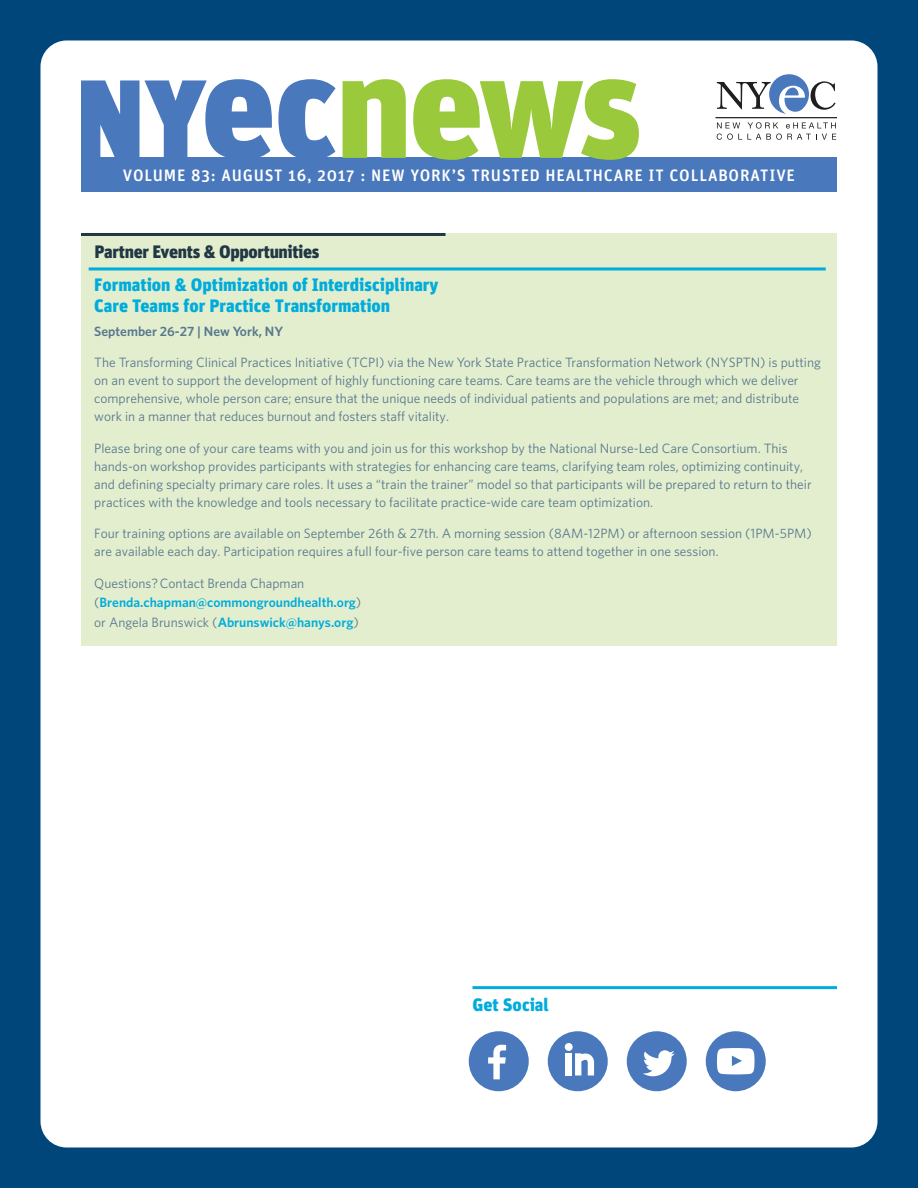
<style>
.page{position:relative;width:918px;height:1188px;background:#00467a}
.page>*{position:absolute;margin:0;border:0;box-sizing:border-box;transform-origin:0 0}
.t1{font:900 18px/21px "Unit";color:#00acdb}
.t2{font:900 18px "Unit";letter-spacing:-.02em;color:#203744}
.t3{font:500 16.5px "Unit";letter-spacing:.05em;color:#fff}
.t4{font:13.5px/18px "Whitney";color:#57788d}
.t5{font:600 13.5px/19.5px "Whitney";color:#00acdb}
.t6{font:600 13.5px "Whitney";color:#57788d}
.s1{font-weight:400;color:#57788d}
</style>
<div class="page">
<div style="left:40px;top:40px;width:838px;height:1108px;background:#fff"></div>
<div style="left:81px;top:158px;width:756px;height:34px;background:#4a78bc"></div>
<hr style="left:716px;top:117px;width:121px;height:1px;background:#2d2828">
<svg style="left:717px;top:74px;width:119px;height:40px;background:#bfc8d6"></svg>
<svg style="left:717px;top:122px;width:119px;height:18px;background:#e1e0e0"></svg>
<svg style="left:278px;top:79px;width:58px;height:79px;background:#90acd5"></svg>
<svg style="left:343px;top:79px;width:63px;height:79px;background:#aed463"></svg>
<svg style="left:413px;top:79px;width:226px;height:81px;background:#b5d778"></svg>
<svg style="left:81px;top:79px;width:191px;height:79px;background:#80a0d0"></svg>
<div style="left:81px;top:233px;width:756px;height:413px;background:#e3eecf"></div>
<hr style="left:81px;top:233px;width:365px;height:3px;background:#203744">
<svg style="left:89px;top:267px;width:737px;height:4px;background:#38bcd7"></svg>
<hr style="left:472px;top:986px;width:365px;height:3px;background:#00acdb">
<div style="left:469px;top:1031px;width:60px;height:60px;background:#4a78bc;border-radius:50%"></div>
<svg style="left:488px;top:1045px;width:18px;height:34px"></svg>
<div style="left:548px;top:1031px;width:60px;height:60px;background:#4a78bc;border-radius:50%"></div>
<div style="left:566px;top:1053px;width:6px;height:23px;background:#fff"></div>
<svg style="left:575px;top:1053px;width:19px;height:23px"></svg>
<div style="left:565px;top:1043px;width:8px;height:8px;background:#fff;border-radius:50%"></div>
<div style="left:627px;top:1031px;width:60px;height:60px;background:#4a78bc;border-radius:50%"></div>
<svg style="left:643px;top:1050px;width:32px;height:26px"></svg>
<div style="left:706px;top:1031px;width:60px;height:60px;background:#4a78bc;border-radius:50%"></div>
<svg style="left:717px;top:1048px;width:38px;height:26px"></svg>
<p class="t3" style="left:123px;top:165px;width:674px">VOLUME 83: AUGUST 16, 2017 : NEW YORK’S TRUSTED HEALTHCARE IT COLLABORATIVE</p>
<p class="t2" style="left:94px;top:240px;width:227px">Partner Events &amp; Opportunities</p>
<h2 class="t1" style="left:94px;top:274px;width:346px">Formation &amp; Optimization of Interdisciplinary<br>Care Teams for Practice Transformation</h2>
<p class="t6" style="left:94px;top:323px;width:190px">September 26-27 | New York, NY</p>
<p class="t4" style="left:94px;top:353px;width:728px">The Transforming Clinical Practices Initiative (TCPI) via the New York State Practice Transformation Network (NYSPTN) is putting on an event to support the development of highly functioning care teams. Care teams are the vehicle through which we deliver comprehensive, whole person care; ensure that the unique needs of individual patients and populations are met; and distribute work in a manner that reduces burnout and fosters staff vitality.</p>
<p class="t4" style="left:94px;top:439px;width:719px">Please bring one of your care teams with you and join us for this workshop by the National Nurse-Led Care Consortium. This hands-on workshop provides participants with strategies for enhancing care teams, clarifying team roles, optimizing continuity, and defining specialty primary care roles. It uses a “train the trainer” model so that participants will be prepared to return to their practices with the knowledge and tools necessary to facilitate practice-wide care team optimization.</p>
<p class="t4" style="left:94px;top:524px;width:719px">Four training options are available on September 26th &amp; 27th. A morning session (8AM-12PM) or afternoon session (1PM-5PM) are available each day. Participation requires a full four-five person care teams to attend together in one session.</p>
<p class="t5" style="left:94px;top:573px;width:269px"><span class="s1">Questions? Contact Brenda Chapman (</span>Brenda.chapman@commongroundhealth.org<span class="s1">) or Angela Brunswick (</span>Abrunswick@hanys.org<span class="s1">)</span></p>
<h2 class="t1" style="left:472px;top:994px;width:78px">Get Social</h2>
</div>
